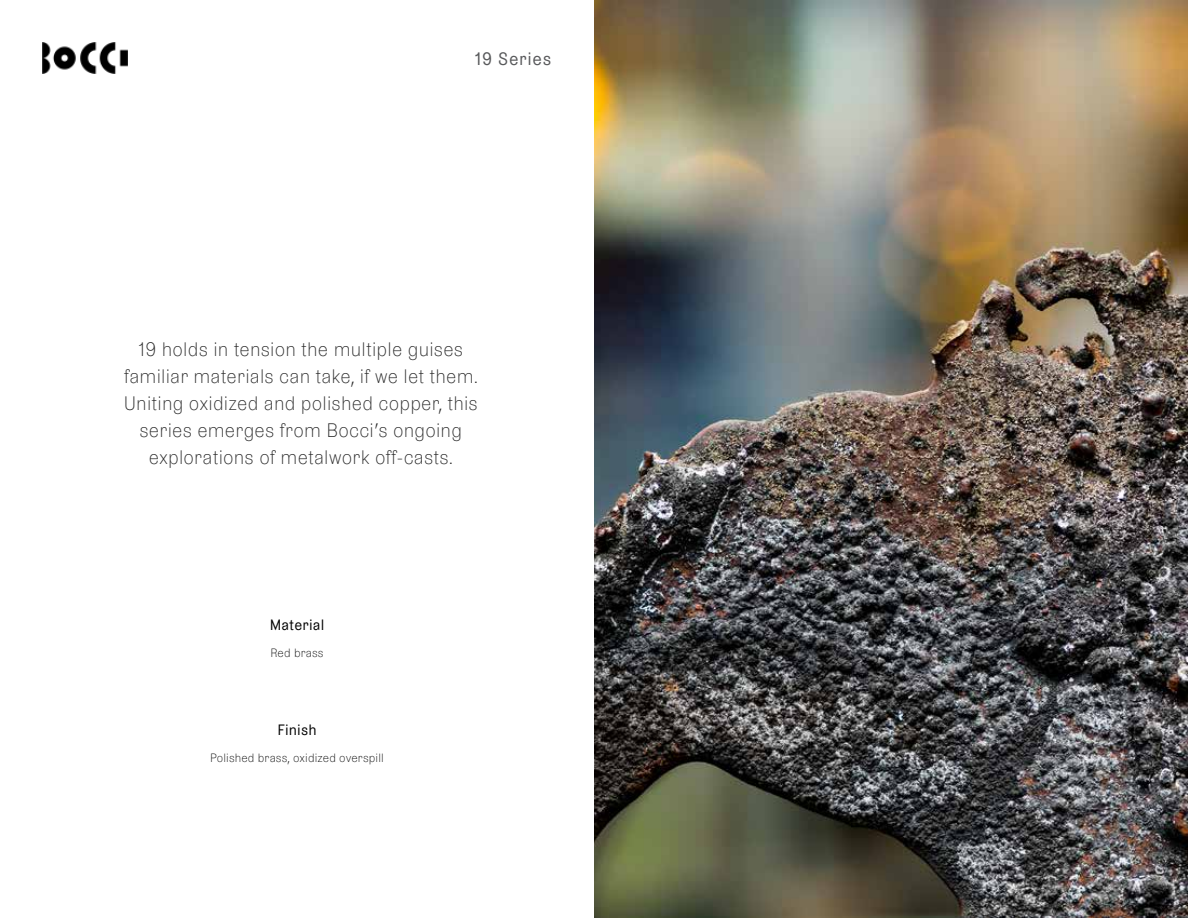
<style>
.page{position:relative;width:1188px;height:918px;background:#fff}
.page>*{position:absolute;margin:0;border:0;box-sizing:border-box;transform-origin:0 0}
.t1{font:300 19.5px/27px "Grey LL";letter-spacing:.01em;color:#262626;text-align:center}
.t2{font:18px "Grey LL";letter-spacing:.035em;color:#58595b}
.t3{font:15px "Grey LL";letter-spacing:.01em;color:#000}
.t4{font:300 12px "Grey LL";letter-spacing:.01em;color:#000}
</style>
<div class="page">
<img style="left:594px;top:0;width:594px;height:918px">
<img style="left:43px;top:43px;width:85px;height:31px">
<p class="t2" style="left:475px;top:46px;width:78px">19 Series</p>
<p class="t1" style="left:124px;top:334px;width:356px">19 holds in tension the multiple guises familiar materials can take, if we let them.<br>Uniting oxidized and polished copper, this series emerges from Bocci’s ongoing explorations of metalwork off-casts.</p>
<p class="t3" style="left:270px;top:614px;width:56px">Material</p>
<p class="t4" style="left:270px;top:644px;width:55px">Red brass</p>
<p class="t3" style="left:277px;top:719px;width:41px">Finish</p>
<p class="t4" style="left:210px;top:750px;width:175px">Polished brass, oxidized overspill</p>
</div>
